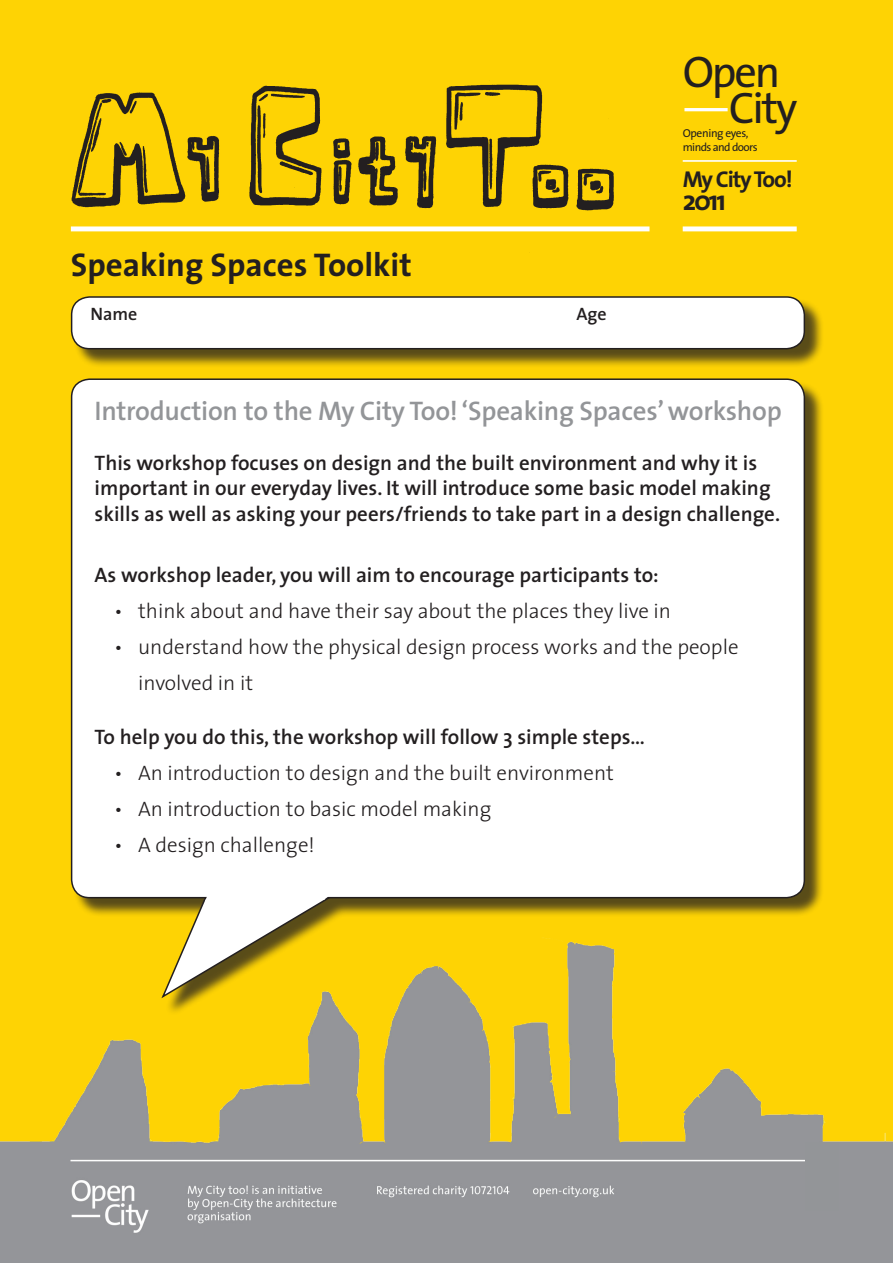
<style>
.page{position:relative;width:893px;height:1263px;background:#fed304}
.page>*{position:absolute;margin:0;border:0;box-sizing:border-box;transform-origin:0 0}
.t1{font:44.4px "The Sans";letter-spacing:-.05em;color:#231f20}
.Paragraph_Style_7{font:700 33px "The Sans";color:#231f20}
.t2{font:700 27.9px "The Sans";color:#231f20}
.t3{font:600 27px "The Sans";letter-spacing:-.01em;color:#939598}
.t4{font:700 23.1px "The Sans";letter-spacing:-.05em;color:#231f20}
.t5{font:600 21px/25.2px "The Sans";color:#231f20}
.Paragraph_Style_1{font:300 21px/36px "The Sans";color:#231f20}
.t6{font:600 18px "The Sans";color:#231f20}
.t7{font:11.55px "The Sans";letter-spacing:-.05em;color:#231f20}
.t8{font:11.55px "The Sans";letter-spacing:-.03em;color:#231f20}
</style>
<div class="page">
<div style="left:73px;top:381px;width:751px;height:635px;background:#231f20;opacity:.75"></div>
<div style="left:72px;top:379px;width:732px;height:519px;background:#fff;border-radius:18px"></div>
<div style="left:73px;top:298px;width:751px;height:70px;background:#231f20;opacity:.75"></div>
<div style="left:72px;top:297px;width:732px;height:52px;background:#fff;border-radius:18px"></div>
<div style="left:71px;top:296px;width:734px;height:53px;border:2px solid #231f20;border-radius:18px"></div>
<hr style="left:684px;top:108px;width:44px;height:3px;background:#fff">
<hr style="left:683px;top:160px;width:114px;height:2px;background:#fff">
<div style="left:683px;top:226px;width:114px;height:5px;background:#fff"></div>
<img style="left:70px;top:84px;width:569px;height:148px">
<div style="left:71px;top:226px;width:578px;height:5px;background:#fff"></div>
<img style="left:1px;top:930px;width:892px;height:333px">
<svg style="left:160px;top:896px;width:174px;height:104px"></svg>
<div style="left:805px;top:1142px;width:34px;height:69px;background:#939598"></div>
<p class="Paragraph_Style_7" style="left:71px;top:237px;width:342px">Speaking Spaces Toolkit</p>
<p class="t6" style="left:90px;top:299px;width:48px">Name</p>
<p class="t6" style="left:576px;top:299px;width:32px">Age</p>
<p class="t1" style="left:683px;top:35px;width:99px">Open</p>
<p class="t1" style="left:729px;top:71px;width:70px">City</p>
<p class="t8" style="left:683px;top:123px;width:67px">Opening eyes,</p>
<p class="t7" style="left:683px;top:137px;width:76px">minds and doors</p>
<p class="t4" style="left:683px;top:160px;width:112px">My City Too!</p>
<p class="t2" style="left:683px;top:177px;width:45px">2011</p>
<p class="t3" style="left:95px;top:388px;width:689px">Introduction to the My City Too! ‘Speaking Spaces’ workshop</p>
<p class="t5" style="left:95px;top:450px;width:687px">This workshop focuses on design and the built environment and why it is important in our everyday lives. It will introduce some basic model making skills as well as asking your peers/friends to take part in a design challenge.</p>
<p class="t5" style="left:95px;top:561px;width:566px">As workshop leader, you will aim to encourage participants to:</p>
<p class="Paragraph_Style_1" style="left:114px;top:592px;width:558px">• think about and have their say about the places they live in</p>
<p class="Paragraph_Style_1" style="left:138px;top:628px;width:602px;text-indent:-24px">• understand how the physical design process works and the people involved in it</p>
<p class="t5" style="left:95px;top:723px;width:552px">To help you do this, the workshop will follow 3 simple steps…</p>
<p class="Paragraph_Style_1" style="left:114px;top:754px;width:501px">• An introduction to design and the built environment</p>
<p class="Paragraph_Style_1" style="left:114px;top:790px;width:379px">• An introduction to basic model making</p>
<p class="Paragraph_Style_1" style="left:114px;top:826px;width:202px">• A design challenge!</p>
</div>
